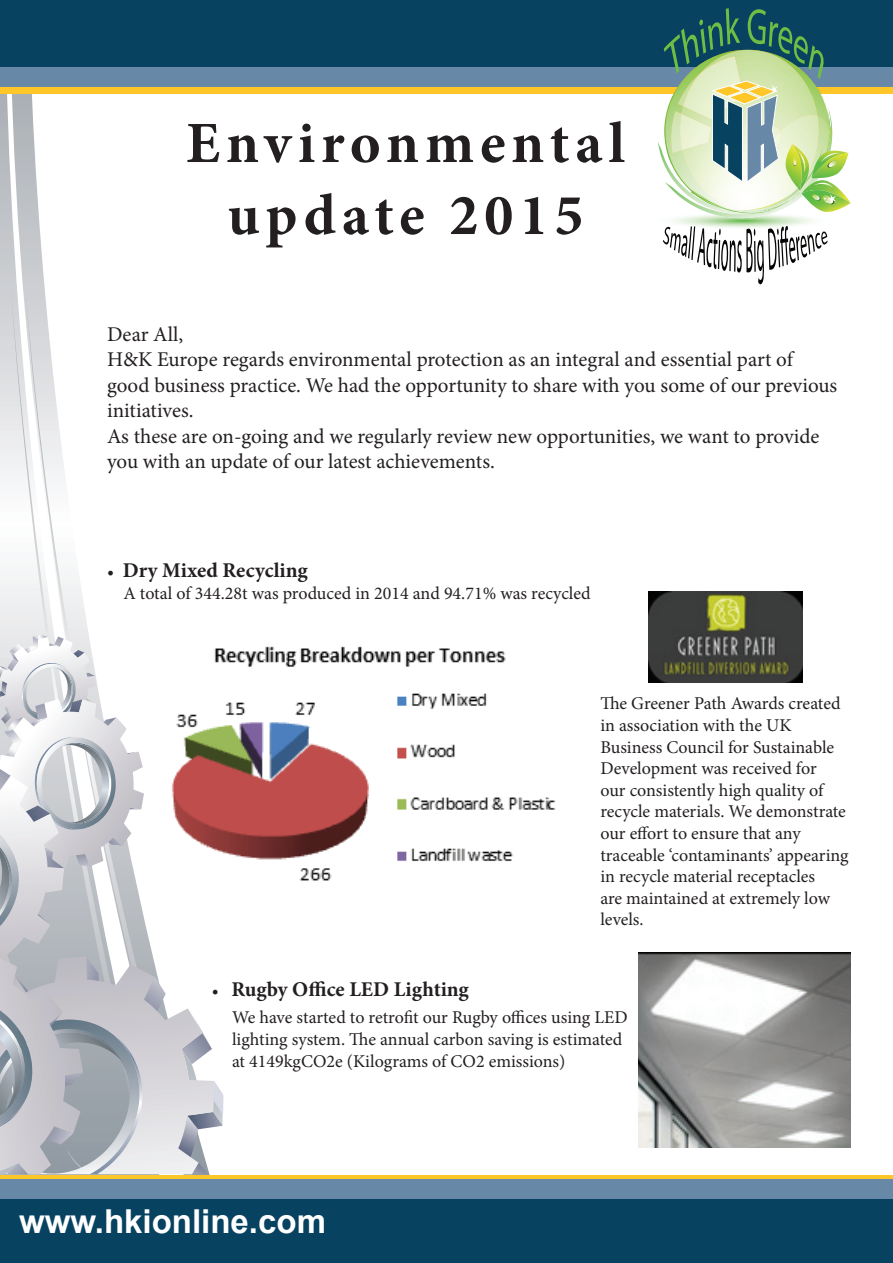
<style>
.page{position:relative;width:893px;height:1263px;background:#fff}
.page>*{position:absolute;margin:0;border:0;box-sizing:border-box;transform-origin:0 0}
.t1{font:700 58.5px/72px "Minion Pro";letter-spacing:.1em;color:#231f20;text-align:center}
.t2{font:700 33px "Arial";color:#fff}
.t3{font:21px/25.5px "Minion Pro";letter-spacing:-.005em;color:#231f20}
.t4{font:700 21px "Minion Pro";color:#231f20}
.t5{font:18px/21.6px "Minion Pro";color:#231f20}
.s1{font-weight:400;font-size:18px}
</style>
<div class="page">
<div style="left:0;top:87px;width:893px;height:6px;background:#fec627"></div>
<div style="left:0;top:67px;width:893px;height:20px;background:#6788a6"></div>
<div style="left:0;top:0;width:893px;height:67px;background:#074361"></div>
<svg style="left:166px;top:1012px;width:12px;height:162px;background:#dddbdf"></svg>
<svg style="left:178px;top:1008px;width:45px;height:166px"></svg>
<svg style="left:0;top:93px;width:166px;height:1081px"></svg>
<div style="left:0;top:1179px;width:893px;height:20px;background:#6788a6"></div>
<div style="left:0;top:1199px;width:893px;height:64px;background:#074361"></div>
<hr style="left:0;top:1175px;width:893px;height:4px;background:#fec627">
<img style="left:638px;top:952px;width:212px;height:195px">
<svg style="left:650px;top:8px;width:214px;height:276px"></svg>
<img style="left:147px;top:630px;width:409px;height:279px">
<img style="left:649px;top:592px;width:154px;height:90px">
<h1 class="t1" style="left:186px;top:107px;width:441px">Environmental update 2015</h1>
<p class="t3" style="left:107px;top:321px;width:732px">Dear All,<br>H&amp;K Europe regards environmental protection as an integral and essential part of good business practice. We had the opportunity to share with you some of our previous initiatives.<br>As these are on-going and we regularly review new opportunities, we want to provide you with an update of our latest achievements.</p>
<p class="t4" style="left:107px;top:556px;width:202px"><span class="s1">•</span> Dry Mixed Recycling</p>
<p class="t5" style="left:123px;top:582px;width:469px">A total of 344.28t was produced in 2014 and 94.71% was recycled</p>
<p class="t5" style="left:600px;top:693px;width:250px">The Greener Path Awards created in association with the UK<br>Business Council for Sustainable<br>Development was received for<br>our consistently high quality of recycle materials. We demonstrate our effort to ensure that any traceable ‘contaminants’ appearing in recycle material receptacles<br>are maintained at extremely low levels.</p>
<p class="t4" style="left:212px;top:975px;width:259px"><span class="s1">•</span> Rugby Office LED Lighting</p>
<p class="t5" style="left:232px;top:1007px;width:397px">We have started to retrofit our Rugby offices using LED lighting system. The annual carbon saving is estimated at 4149kgCO2e (Kilograms of CO2 emissions)</p>
<h2 class="t2" style="left:19px;top:1199px;width:308px">www.hkionline.com</h2>
</div>
